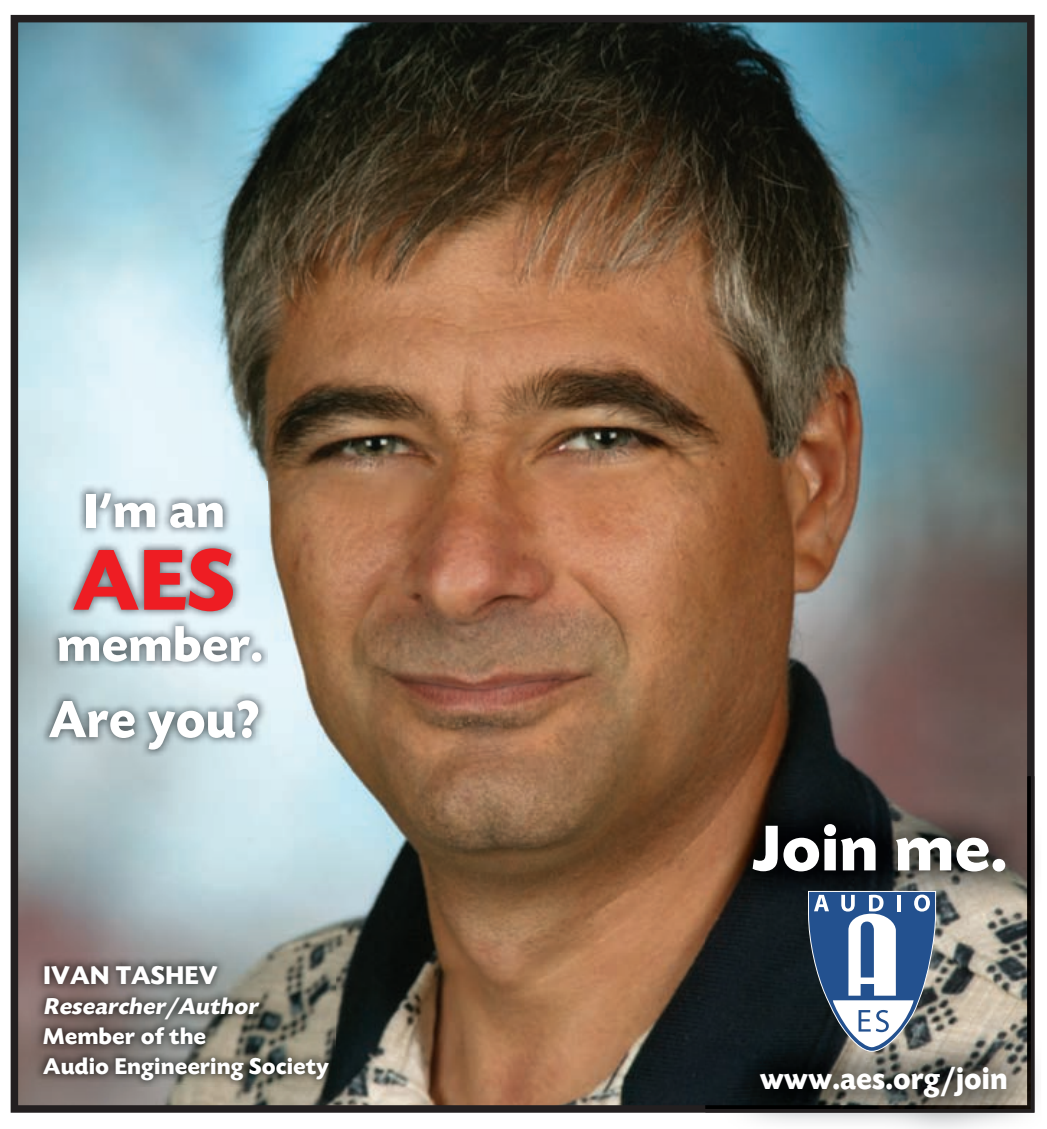
<style>
.page{position:relative;width:1047px;height:1129px;background:#fff}
.page>*{position:absolute;margin:0;border:0;box-sizing:border-box;transform-origin:0 0}
.t1{font:700 90.9px "Today SB";color:#ee1d23}
.t2{font:700 68.1px "Today SB";color:#fff}
.t3{font:700 55.2px "Today SB";color:#fff;scale:.94 1}
.t4{font:700 50.7px "Today SB";color:#fff}
.t5{font:700 32.1px "Today SB";color:#fff;scale:.94 1}
.t6{font:700 27px "Today SB";color:#fff}
.t7{font:700 24px/30px "Today SB";color:#fff}
.t8{font:italic 700 24px "Today SB";color:#fff}
</style>
<div class="page">
<img style="left:11px;top:15px;width:1023px;height:1097px">
<img style="left:31px;top:952px;width:304px;height:134px">
<img style="left:705px;top:776px;width:331px;height:353px">
<img style="left:705px;top:776px;width:329px;height:336px">
<img style="left:705px;top:776px;width:325px;height:333px">
<svg style="left:807px;top:890px;width:129px;height:162px"></svg>
<img style="left:37px;top:481px;width:231px;height:275px">
<h3 class="t4" style="left:83px;top:483px;width:143px">I’m an</h3>
<h1 class="t1" style="left:73px;top:531px;width:164px">AES</h1>
<h3 class="t4" style="left:57px;top:617px;width:208px">member.</h3>
<h3 class="t3" style="left:49px;top:689px;width:226px">Are you?</h3>
<p class="t6" style="left:43px;top:961px;width:176px">IVAN TASHEV</p>
<p class="t8" style="left:43px;top:993px;width:221px">Researcher/Author</p>
<p class="t7" style="left:43px;top:1022px;width:287px">Member of the<br>Audio Engineering Society</p>
<h2 class="t2" style="left:752px;top:811px;width:257px">Join me.</h2>
<h3 class="t5" style="left:759px;top:1060px;width:265px">www.aes.org/join</h3>
</div>
